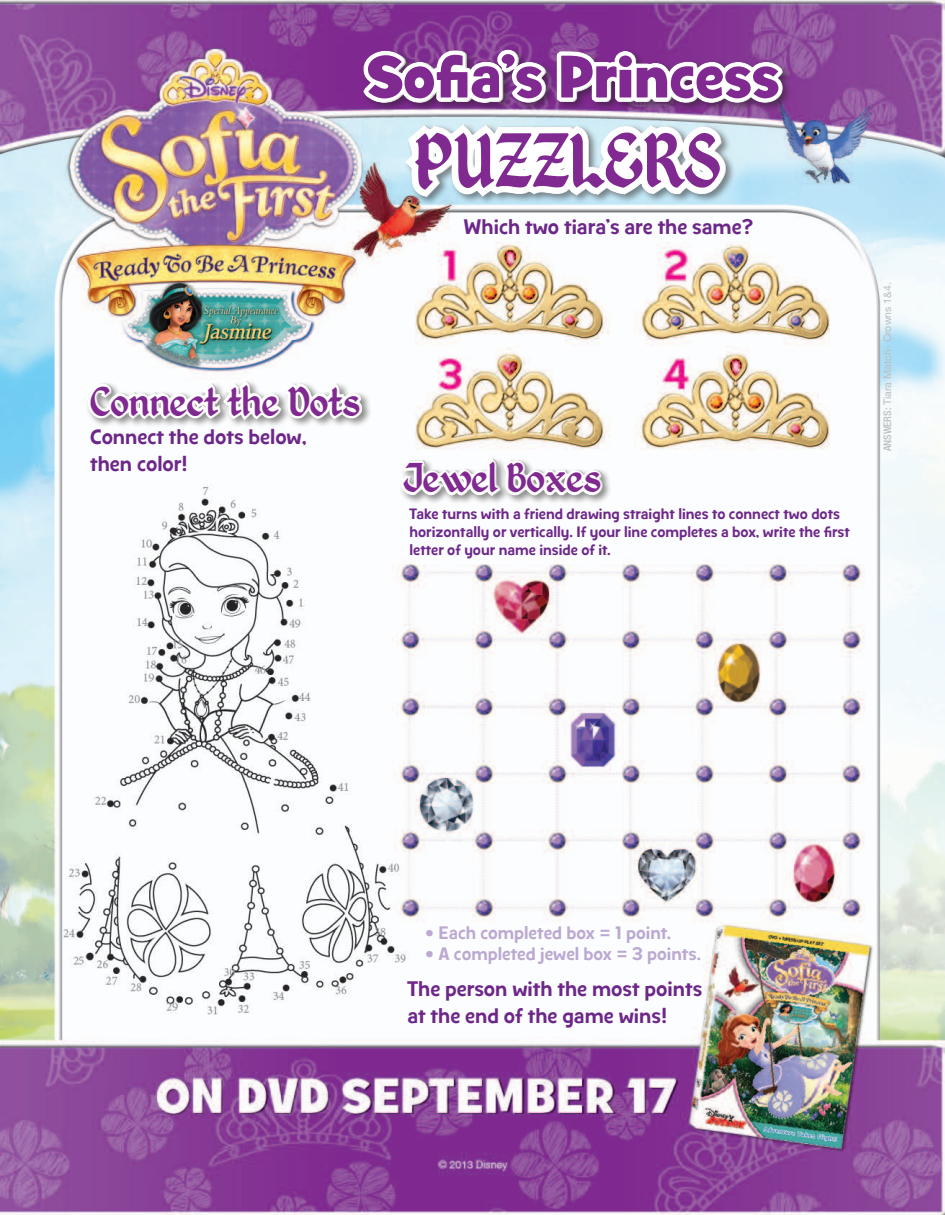
<style>
.page{position:relative;width:945px;height:1215px;background:#fff}
.page>*{position:absolute;margin:0;border:0;box-sizing:border-box;transform-origin:0 0}
.t1{font:84px "Kingthings Petrock";color:#802990}
.t2{font:700 60px "Disney Junior";color:#802990}
.t3{font:45px "Kingthings Petrock";color:#802990}
.t4{font:21px/27px "Disney Junior";color:#6c2789}
.t5{font:18px "Disney Junior";color:#bba9d1}
.t6{font:15px/18px "Disney Junior";color:#6c2789}
.t7{font:10.5px "Helvetica Neue";color:#bcbdc0}
.s1{font-weight:500;font-stretch:condensed}
</style>
<div class="page">
<img style="left:0;top:0;width:945px;height:1215px">
<div style="left:361px;top:48px;width:432px;height:158px;background:#231f20;opacity:.5"></div>
<svg style="left:356px;top:21px;width:435px;height:88px;background:#843794"></svg>
<svg style="left:396px;top:199px;width:341px;height:14px"></svg>
<div style="left:362px;top:48px;width:403px;height:151px;background:#fff;opacity:.75"></div>
<div style="left:375px;top:48px;width:410px;height:151px;background:#231f20;opacity:.75"></div>
<div style="left:86px;top:379px;width:286px;height:50px;background:#fbfcfd"></div>
<svg style="left:83px;top:376px;width:284px;height:49px"></svg>
<div style="left:86px;top:379px;width:268px;height:43px;background:#fff"></div>
<div style="left:96px;top:379px;width:269px;height:43px;background:#231f20;opacity:.75"></div>
<div style="left:398px;top:457px;width:215px;height:48px;background:#231f20;opacity:.5"></div>
<svg style="left:397px;top:454px;width:211px;height:47px"></svg>
<div style="left:398px;top:457px;width:196px;height:41px;background:#fff"></div>
<div style="left:405px;top:457px;width:200px;height:41px;background:#231f20;opacity:.75"></div>
<h2 class="t2" style="left:367px;top:39px;width:414px">Sofia’s Princess</h2>
<h1 class="t1" style="left:414px;top:112px;width:308px">PUZZLERS</h1>
<p class="t4" style="left:464px;top:214px;width:291px">Which two tiara’s are the same?</p>
<h3 class="t3" style="left:90px;top:375px;width:271px">Connect the Dots</h3>
<p class="t4" style="left:90px;top:423px;width:218px">Connect the dots below, then color!</p>
<h3 class="t3" style="left:403px;top:452px;width:199px">Jewel Boxes</h3>
<p class="t6" style="left:410px;top:504px;width:442px">Take turns with a friend drawing straight lines to connect two dots horizontally or vertically. If your line completes a box, write the first letter of your name inside of it.</p>
<p class="t7" style="left:881px;top:451px;width:170px;rotate:-90deg"><span class="s1">ANSWERS:</span> Tiara Match- Crowns 1&amp;4.</p>
<p class="t5" style="left:425px;top:922px;width:247px">• Each completed box = 1 point.</p>
<p class="t5" style="left:425px;top:943px;width:278px">• A completed jewel box = 3 points.</p>
<p class="t4" style="left:407px;top:976px;width:296px">The person with the most points at the end of the game wins!</p>
</div>
